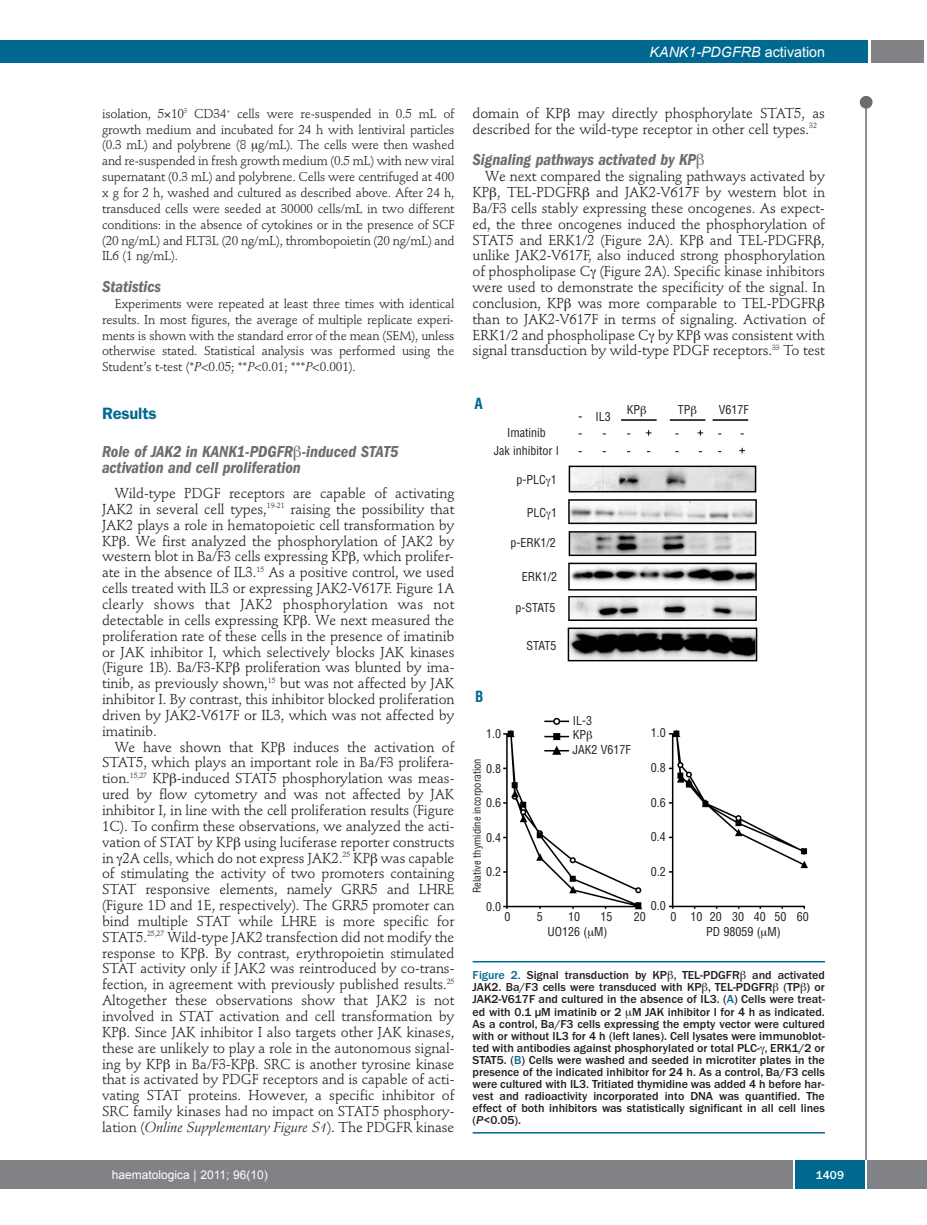
<style>
.page{position:relative;width:927px;height:1225px;background:#fff}
.page>*{position:absolute;margin:0;border:0;box-sizing:border-box;transform-origin:0 0}
.t1{font:italic 600 condensed 16.5px/16.5px "Franklin Gothic";color:#6c6d70}
.t2{font:600 16.5px "Franklin Gothic";letter-spacing:-.01em;color:#006991}
.t3{font:700 condensed 15px "Helvetica";color:#006991}
.t4{font:14.25px/15.9px "Stempel Schneidler";letter-spacing:-.005em;color:#231f20;text-align:justify}
.t5{font:italic 14.25px "Arial";color:#fff}
.t6{font:12.75px/15.9px "Stempel Schneidler";letter-spacing:-.015em;color:#231f20;text-align:justify}
.t7{font:500 12px/12px "Franklin Gothic";color:#231f20;text-align:justify}
.t8{font:condensed 12px/14.7px "Helvetica";color:#231f20}
.t9{font:12px "Arial";color:#fff}
.t10{font:500 12px "Franklin Gothic";color:#fff}
.t11{font:condensed 10.5px "Helvetica";color:#231f20}
.s1{font-style:normal}
.s2{font-style:italic}
.s3{color:#006991}
</style>
<div class="page">
<div style="left:860px;top:96px;width:12px;height:13px;background:#6c6d70;border-radius:50%"></div>
<hr style="left:865px;top:98px;width:2px;height:1062px;background:#6c6d70">
<div style="left:871px;top:40px;width:52px;height:22px;background:#808285"></div>
<div style="left:18px;top:40px;width:849px;height:22px;background:#006991"></div>
<div style="left:17px;top:1160px;width:910px;height:28px;background:#808285"></div>
<div style="left:795px;top:1160px;width:70px;height:28px;background:#006991"></div>
<hr style="left:793px;top:1160px;width:2px;height:28px;background:#fff">
<hr style="left:865px;top:1160px;width:2px;height:28px;background:#fff">
<div style="left:0;top:40px;width:19px;height:22px;background:#006991"></div>
<div style="left:0;top:1160px;width:18px;height:28px;background:#808285"></div>
<img style="left:503px;top:416px;width:304px;height:494px">
<hr style="left:473px;top:961px;width:352px;height:1px;background:#006991">
<hr style="left:473px;top:1132px;width:352px;height:1px;background:#006991">
<svg style="left:546px;top:478px;width:4px;height:8px"></svg>
<svg style="left:546px;top:511px;width:5px;height:9px"></svg>
<svg style="left:587px;top:731px;width:5px;height:11px"></svg>
<p class="t5" style="left:650px;top:44px;width:177px">KANK1-PDGFRB <span class="s1">activation</span></p>
<p class="t6" style="left:102px;top:107px;width:354px">isolation, 5 10<sup>5</sup> CD34<sup>+</sup> cells were re-suspended in 0.5 mL of growth medium and incubated for 24 h with lentiviral particles (0.3 mL) and polybrene (8 g/mL). The cells were then washed and re-suspended in fresh growth medium (0.5 mL) with new viral supernatant (0.3 mL) and polybrene. Cells were centrifuged at 400 x g for 2 h, washed and cultured as described above. After 24 h, transduced cells were seeded at 30000 cells/mL in two different conditions: in the absence of cytokines or in the presence of SCF (20 ng/mL) and FLT3L (20 ng/mL), thrombopoietin (20 ng/mL) and IL6 (1 ng/mL).</p>
<p class="t1" style="left:102px;top:279px;width:61px">Statistics</p>
<p class="t6" style="left:102px;top:297px;width:354px;text-indent:13px">Experiments were repeated at least three times with identical results. In most figures, the average of multiple replicate experi&shy;ments is shown with the standard error of the mean (SEM), unless otherwise stated. Statistical analysis was performed using the Student’s t-test (*<span class="s2">P</span>&lt;0.05; **<span class="s2">P</span>&lt;0.01; ***<span class="s2">P</span>&lt;0.001).</p>
<p class="t2" style="left:102px;top:407px;width:56px">Results</p>
<p class="t1" style="left:102px;top:444px;width:298px">Role of JAK2 in KANK1-PDGFR -induced STAT5 activation and cell proliferation</p>
<p class="t4" style="left:102px;top:486px;width:354px;text-indent:13px">Wild-type PDGF receptors are capable of activating JAK2 in several cell types,<sup>19-21</sup> raising the possibility that JAK2 plays a role in hematopoietic cell transformation by KP . We first analyzed the phosphorylation of JAK2 by western blot in Ba/F3 cells expressing KP , which prolifer&shy;ate in the absence of IL3.<sup>15</sup> As a positive control, we used cells treated with IL3 or expressing JAK2-V617F. Figure 1A clearly shows that JAK2 phosphorylation was not detectable in cells expressing KP . We next measured the proliferation rate of these cells in the presence of imatinib or JAK inhibitor I, which selectively blocks JAK kinases (Figure 1B). Ba/F3-KP proliferation was blunted by ima&shy;tinib, as previously shown,<sup>15</sup> but was not affected by JAK inhibitor I. By contrast, this inhibitor blocked proliferation driven by JAK2-V617F or IL3, which was not affected by imatinib.</p>
<p class="t4" style="left:102px;top:740px;width:354px;text-indent:13px">We have shown that KP induces the activation of STAT5, which plays an important role in Ba/F3 prolifera&shy;tion.<sup>15,27</sup> KP -induced STAT5 phosphorylation was meas&shy;ured by flow cytometry and was not affected by JAK inhibitor I, in line with the cell proliferation results (Figure 1C). To confirm these observations, we analyzed the acti&shy;vation of STAT by KP using luciferase reporter constructs in 2A cells, which do not express JAK2.<sup>25</sup> KP was capable of stimulating the activity of two promoters containing STAT responsive elements, namely GRR5 and LHRE (Figure 1D and 1E, respectively). The GRR5 promoter can bind multiple STAT while LHRE is more specific for STAT5.<sup>25,27</sup> Wild-type JAK2 transfection did not modify the response to KP . By contrast, erythropoietin stimulated STAT activity only if JAK2 was reintroduced by co-trans&shy;fection, in agreement with previously published results.<sup>25<br></sup>Altogether these observations show that JAK2 is not involved in STAT activation and cell transformation by KP . Since JAK inhibitor I also targets other JAK kinases, these are unlikely to play a role in the autonomous signal&shy;ing by KP in Ba/F3-KP . SRC is another tyrosine kinase that is activated by PDGF receptors and is capable of acti&shy;vating STAT proteins. However, a specific inhibitor of SRC family kinases had no impact on STAT5 phosphory&shy;lation (<span class="s2">Online Supplementary Figure S1</span>). The PDGFR kinase</p>
<p class="t4" style="left:472px;top:106px;width:354px">domain of KP may directly phosphorylate STAT5, as described for the wild-type receptor in other cell types.<sup>32</sup></p>
<p class="t1" style="left:472px;top:153px;width:225px">Signaling pathways activated by KP</p>
<p class="t4" style="left:472px;top:170px;width:354px;text-align:left;text-indent:13px">We next compared the signaling pathways activated by KP , TEL-PDGFR and JAK2-V617F by western blot in Ba/F3 cells stably expressing these oncogenes. As expect&shy;ed, the three oncogenes induced the phosphorylation of STAT5 and ERK1/2 (Figure 2A). KP and TEL-PDGFR , unlike JAK2-V617F, also induced strong phosphorylation of phospholipase C (Figure 2A). Specific kinase inhibitors were used to demonstrate the specificity of the signal. In conclusion, KP was more comparable to TEL-PDGFR than to JAK2-V617F in terms of signaling. Activation of ERK1/2 and phospholipase C by KP was consistent with signal transduction by wild-type PDGF receptors.<sup>33</sup> To test</p>
<p class="t3" style="left:474px;top:395px;width:10px">A</p>
<p class="t8" style="left:494px;top:424px;width:67px;line-height:18px;text-align:center">Imatinib<br>Jak inhibitor I</p>
<p class="t8" style="left:517px;top:472px;width:42px">p-PLC 1</p>
<p class="t8" style="left:527px;top:505px;width:32px">PLC 1</p>
<p class="t8" style="left:510px;top:535px;width:47px">p-ERK1/2</p>
<p class="t8" style="left:522px;top:569px;width:37px">ERK1/2</p>
<p class="t8" style="left:515px;top:600px;width:41px">p-STAT5</p>
<p class="t8" style="left:527px;top:638px;width:32px">STAT5</p>
<p class="t3" style="left:475px;top:687px;width:10px">B</p>
<p class="t8" style="left:596px;top:409px;width:17px">IL3</p>
<p class="t8" style="left:627px;top:402px;width:15px">KP</p>
<p class="t8" style="left:678px;top:402px;width:14px">TP</p>
<p class="t8" style="left:719px;top:402px;width:31px">V617F</p>
<p class="t8" style="left:573px;top:713px;width:59px">IL-3<br>KP<br>JAK2 V617F</p>
<p class="t8" style="left:651px;top:726px;width:16px">1.0</p>
<p class="t8" style="left:651px;top:760px;width:16px">0.8</p>
<p class="t8" style="left:651px;top:795px;width:16px">0.6</p>
<p class="t8" style="left:651px;top:829px;width:16px">0.4</p>
<p class="t8" style="left:651px;top:864px;width:16px">0.2</p>
<p class="t8" style="left:651px;top:898px;width:16px">0.0</p>
<p class="t8" style="left:486px;top:726px;width:16px">1.0</p>
<p class="t8" style="left:486px;top:761px;width:16px">0.8</p>
<p class="t8" style="left:486px;top:795px;width:16px">0.6</p>
<p class="t8" style="left:486px;top:830px;width:16px">0.4</p>
<p class="t8" style="left:486px;top:864px;width:16px">0.2</p>
<p class="t8" style="left:486px;top:899px;width:16px">0.0</p>
<p class="t11" style="left:471px;top:893px;width:136px;rotate:-90deg">Relative thymidine incorporation</p>
<p class="t8" style="left:504px;top:909px;width:7px">0</p>
<p class="t8" style="left:537px;top:909px;width:7px">5</p>
<p class="t8" style="left:568px;top:909px;width:13px">10</p>
<p class="t8" style="left:601px;top:909px;width:13px">15</p>
<p class="t8" style="left:634px;top:909px;width:13px">20</p>
<p class="t8" style="left:547px;top:924px;width:62px">UO126 ( M)</p>
<p class="t8" style="left:706px;top:910px;width:104px;text-indent:-36px">0 10 20 30 40 50 60<br>PD 98059 ( M)</p>
<p class="t7" style="left:473px;top:970px;width:354px"><span class="s3">Figure 2.</span> Signal transduction by KP , TEL-PDGFR and activated JAK2. Ba/F3 cells were transduced with KP , TEL-PDGFR (TP ) or JAK2-V617F and cultured in the absence of IL3. (<span class="s3">A</span>) Cells were treat&shy;ed with 0.1 µM imatinib or 2 M JAK inhibitor I for 4 h as indicated.<br>As a control, Ba/F3 cells expressing the empty vector were cultured with or without IL3 for 4 h (left lanes). Cell lysates were immunoblot&shy;ted with antibodies against phosphorylated or total PLC- , ERK1/2 or STAT5. (<span class="s3">B</span>) Cells were washed and seeded in microtiter plates in the presence of the indicated inhibitor for 24 h. As a control, Ba/F3 cells were cultured with IL3. Tritiated thymidine was added 4 h before har&shy;vest and radioactivity incorporated into DNA was quantified. The effect of both inhibitors was statistically significant in all cell lines (<span class="s2">P</span>&lt;0.05).</p>
<p class="t9" style="left:112px;top:1168px;width:158px">haematologica | 2011; 96(10)</p>
<p class="t10" style="left:816px;top:1171px;width:30px">1409</p>
</div>
